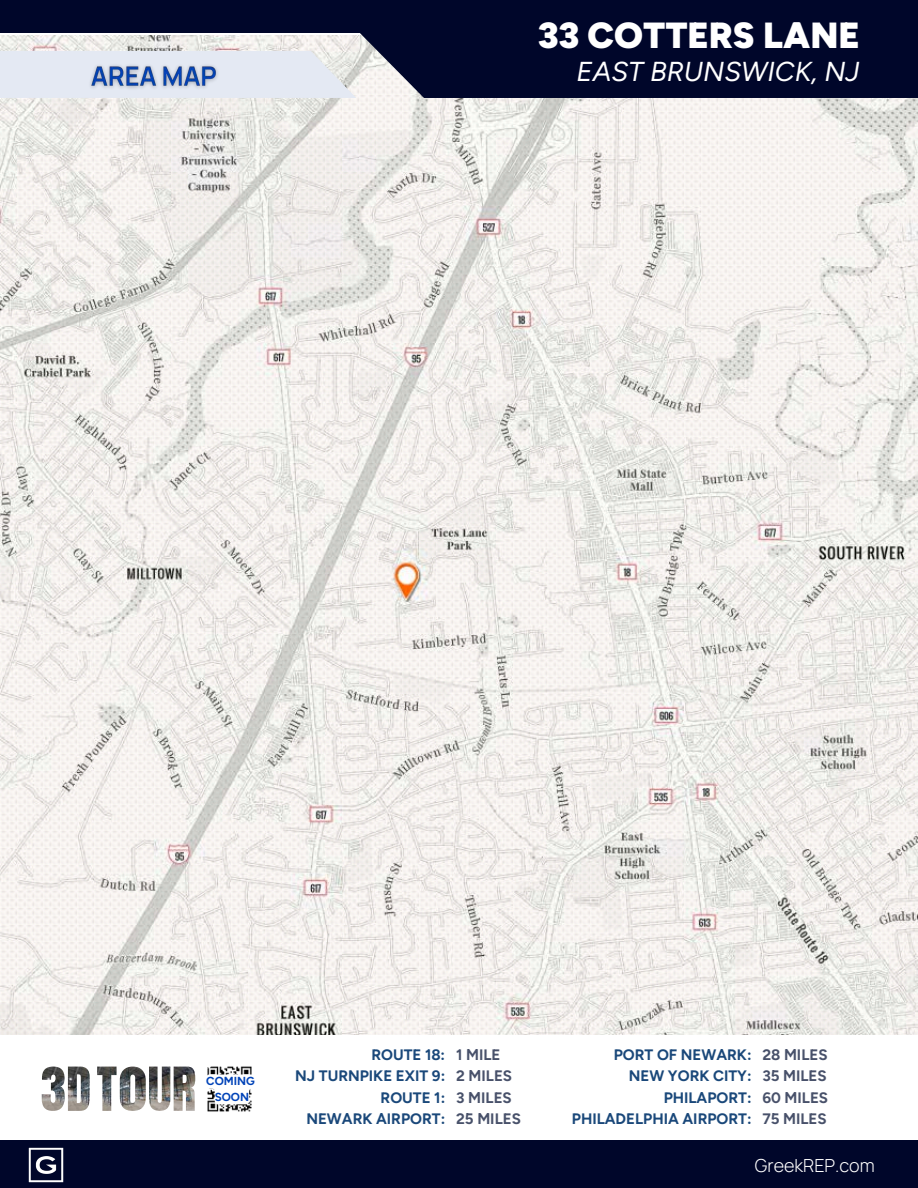
<style>
.page{position:relative;width:918px;height:1188px;background:#fff}
.page>*{position:absolute;margin:0;border:0;box-sizing:border-box;transform-origin:0 0}
.t1{font:900 36.3px "Figtree";color:#fff}
.t2{font:italic 27.3px "Figtree";color:#fff}
.t3{font:300 18px "Manrope";color:#fff}
.t4{font:700 15.15px/21.1px "Figtree";color:#1a487a;text-align:right}
.t5{font:700 15.15px/21.1px "Figtree";color:#48516a}
.t6{font:700 11.7px "Figtree";color:#0043b8}
</style>
<div class="page">
<div style="left:0;top:0;width:918px;height:33px;background:#00062a"></div>
<img style="left:0;top:98px;width:918px;height:936px">
<img style="left:207px;top:1066px;width:45px;height:46px">
<img style="left:42px;top:1067px;width:23px;height:44px">
<img style="left:68px;top:1067px;width:22px;height:44px">
<img style="left:97px;top:1067px;width:20px;height:44px">
<img style="left:120px;top:1067px;width:26px;height:44px">
<img style="left:149px;top:1067px;width:21px;height:44px">
<img style="left:174px;top:1067px;width:21px;height:44px">
<svg style="left:0;top:33px;width:918px;height:65px;background:#565b73"></svg>
<div style="left:0;top:1141px;width:918px;height:47px;background:#00062a"></div>
<img style="left:29px;top:1148px;width:35px;height:34px">
<img style="left:84px;top:58px;width:141px;height:35px">
<svg style="left:207px;top:1074px;width:45px;height:30px"></svg>
<p class="t1" style="left:538px;top:13px;width:323px">33 COTTERS LANE</p>
<p class="t2" style="left:576px;top:55px;width:285px">EAST BRUNSWICK, NJ</p>
<p class="t6" style="left:206px;top:1074px;width:50px">COMING</p>
<p class="t6" style="left:215px;top:1090px;width:36px">SOON</p>
<p class="t4" style="left:295px;top:1044px;width:151px">ROUTE 18:<br>NJ TURNPIKE EXIT 9:<br>ROUTE 1:<br>NEWARK AIRPORT:</p>
<h4 class="t5" style="left:456px;top:1044px;width:66px">1 MILE<br>2 MILES<br>3 MILES<br>25 MILES</h4>
<h4 class="t4" style="left:572px;top:1044px;width:181px">PORT OF NEWARK:<br>NEW YORK CITY:<br>PHILAPORT:<br>PHILADELPHIA AIRPORT:</h4>
<h4 class="t5" style="left:762px;top:1044px;width:67px;text-align:justify">28 MILES 35 MILES 60 MILES 75 MILES</h4>
<p class="t3" style="left:755px;top:1153px;width:121px">GreekREP.com</p>
</div>
